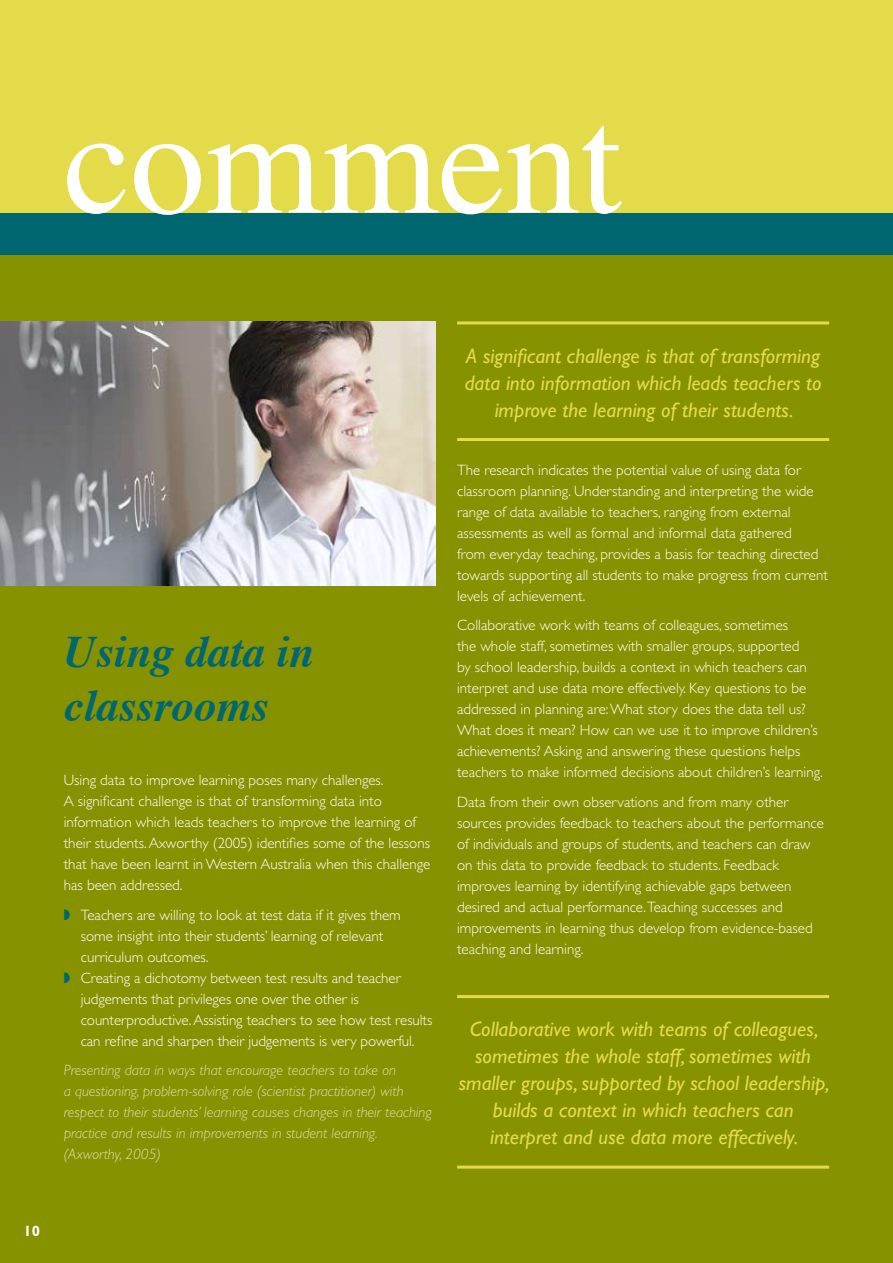
<style>
.page{position:relative;width:893px;height:1263px;background:#fff}
.page>*{position:absolute;margin:0;border:0;box-sizing:border-box;transform-origin:0 0}
.t1{font:150px "Times";color:#fff}
.t2{font:italic 700 45px/54px "Times";color:#006771}
.t3{font:italic 21px/27px "Gill Sans";color:#e3db4a;text-align:center}
.t4{font:300 15px/21px "Gill Sans";color:#fff}
.t5{font:italic 300 15px/21px "Gill Sans";color:#dbdeb3}
.t6{font:700 15px "Gill Sans";color:#fff}
.s1{color:#006771}
</style>
<div class="page">
<div style="left:0;top:213px;width:893px;height:42px;background:#006771"></div>
<div style="left:0;top:255px;width:893px;height:1008px;background:#879200"></div>
<img style="left:0;top:321px;width:436px;height:264px">
<div style="left:0;top:0;width:893px;height:213px;background:#e3db4a"></div>
<hr style="left:457px;top:321px;width:372px;height:3px;background:#e3db4a">
<hr style="left:457px;top:438px;width:372px;height:3px;background:#e3db4a">
<hr style="left:457px;top:995px;width:372px;height:3px;background:#e3db4a">
<hr style="left:457px;top:1165px;width:372px;height:3px;background:#e3db4a">
<h1 class="t1" style="left:64px;top:22px;width:560px">comment</h1>
<h2 class="t2" style="left:64px;top:621px;width:252px">Using data in classrooms</h2>
<p class="t4" style="left:64px;top:770px;width:368px">Using data to improve learning poses many challenges.<br>A significant challenge is that of transforming data into information which leads teachers to improve the learning of their students. Axworthy (2005) identifies some of the lessons that have been learnt in Western Australia when this challenge has been addressed.</p>
<p class="t4" style="left:64px;top:904px;width:338px"><span class="s1">◗</span> Teachers are willing to look at test data if it gives them</p>
<p class="t4" style="left:81px;top:925px;width:304px">some insight into their students’ learning of relevant</p>
<p class="t4" style="left:81px;top:946px;width:129px">curriculum outcomes.</p>
<p class="t4" style="left:64px;top:967px;width:338px"><span class="s1">◗</span> Creating a dichotomy between test results and teacher</p>
<p class="t4" style="left:81px;top:988px;width:280px">judgements that privileges one over the other is</p>
<p class="t4" style="left:81px;top:1009px;width:353px">counterproductive. Assisting teachers to see how test results</p>
<p class="t4" style="left:81px;top:1030px;width:335px">can refine and sharpen their judgements is very powerful.</p>
<p class="t5" style="left:64px;top:1060px;width:370px">Presenting data in ways that encourage teachers to take on<br>a questioning, problem-solving role (scientist practitioner) with respect to their students’ learning causes changes in their teaching practice and results in improvements in student learning. (Axworthy, 2005)</p>
<h3 class="t3" style="left:465px;top:342px;width:358px">A significant challenge is that of transforming data into information which leads teachers to improve the learning of their students.</h3>
<p class="t4" style="left:457px;top:459px;width:372px">The research indicates the potential value of using data for classroom planning. Understanding and interpreting the wide range of data available to teachers, ranging from external assessments as well as formal and informal data gathered<br>from everyday teaching, provides a basis for teaching directed towards supporting all students to make progress from current levels of achievement.</p>
<p class="t4" style="left:457px;top:615px;width:367px">Collaborative work with teams of colleagues, sometimes<br>the whole staff, sometimes with smaller groups, supported<br>by school leadership, builds a context in which teachers can interpret and use data more effectively. Key questions to be addressed in planning are: What story does the data tell us?<br>What does it mean? How can we use it to improve children’s achievements? Asking and answering these questions helps teachers to make informed decisions about children’s learning.</p>
<p class="t4" style="left:457px;top:791px;width:368px">Data from their own observations and from many other sources provides feedback to teachers about the performance of individuals and groups of students, and teachers can draw on this data to provide feedback to students. Feedback improves learning by identifying achievable gaps between desired and actual performance.Teaching successes and improvements in learning thus develop from evidence-based teaching and learning.</p>
<h3 class="t3" style="left:459px;top:1016px;width:372px">Collaborative work with teams of colleagues, sometimes the whole staff, sometimes with smaller groups, supported by school leadership, builds a context in which teachers can interpret and use data more effectively.</h3>
<p class="t6" style="left:24px;top:1222px;width:18px">10</p>
</div>
